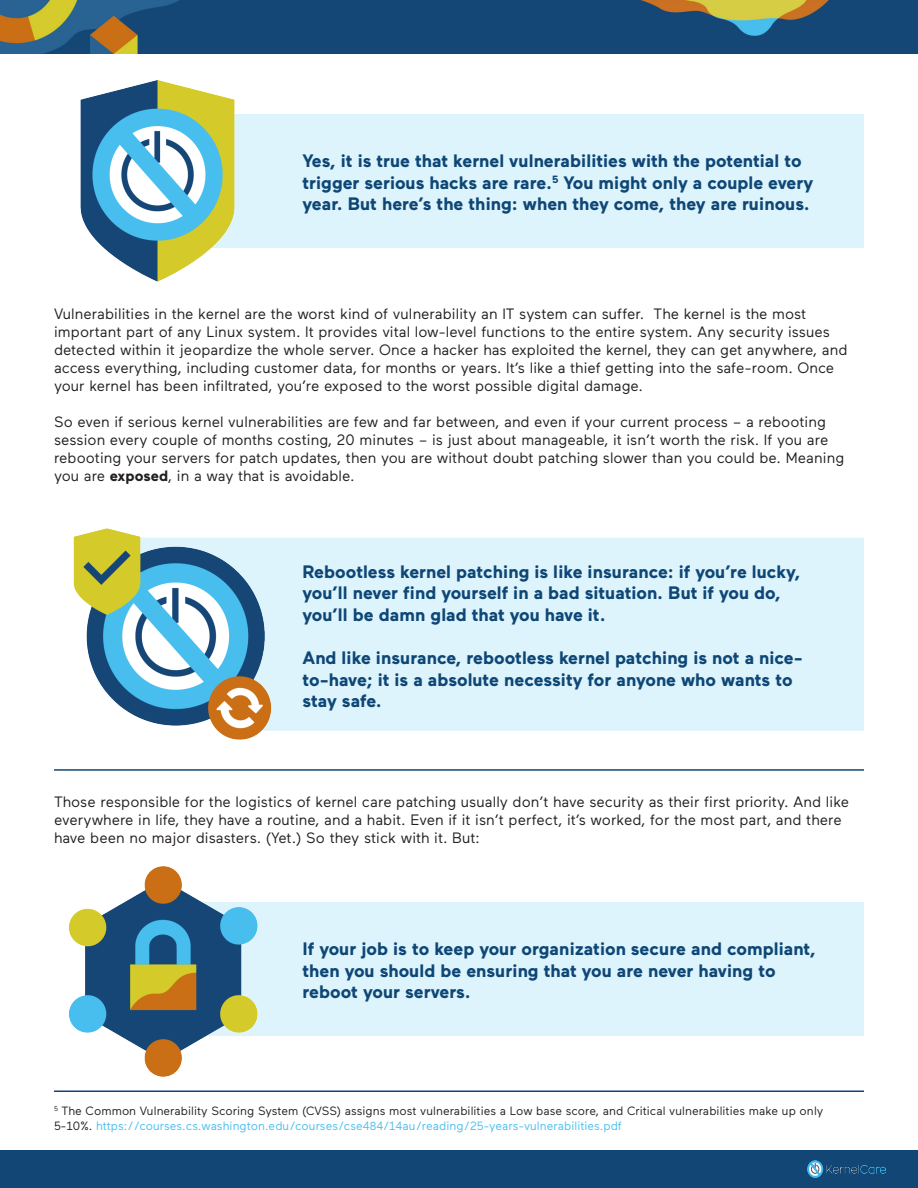
<style>
.page{position:relative;width:918px;height:1188px;background:#fff}
.page>*{position:absolute;margin:0;border:0;box-sizing:border-box;transform-origin:0 0}
.t1{font:700 18px/21.6px "Maax";color:#0e4776}
.t2{font:15px/18px "Maax";color:#231f20}
.t3{font:12px/14.4px "Maax";color:#231f20}
.s1{font-weight:700}
.s2{color:#4abfee}
</style>
<div class="page">
<div style="left:139px;top:114px;width:725px;height:134px;background:#def4fc"></div>
<div style="left:139px;top:902px;width:725px;height:134px;background:#def4fc"></div>
<div style="left:288px;top:538px;width:576px;height:193px;background:#def4fc"></div>
<hr style="left:54px;top:769px;width:810px;height:2px;background:#0e4776">
<hr style="left:54px;top:1090px;width:810px;height:2px;background:#0e4776">
<img style="left:0;top:0;width:918px;height:54px">
<div style="left:0;top:1150px;width:918px;height:38px;background:#114675"></div>
<img style="left:808px;top:1161px;width:78px;height:16px">
<img style="left:80px;top:80px;width:155px;height:202px">
<img style="left:69px;top:866px;width:189px;height:211px">
<img style="left:73px;top:528px;width:215px;height:212px">
<p class="t1" style="left:303px;top:150px;width:512px">Yes, it is true that kernel vulnerabilities with the potential to trigger serious hacks are rare.<sup>5</sup> You might only a couple every year. But here’s the thing: when they come, they are ruinous.</p>
<p class="t2" style="left:54px;top:305px;width:795px">Vulnerabilities in the kernel are the worst kind of vulnerability an IT system can suffer. The kernel is the most important part of any Linux system. It provides vital low-level functions to the entire system. Any security issues detected within it jeopardize the whole server. Once a hacker has exploited the kernel, they can get anywhere, and access everything, including customer data, for months or years. It’s like a thief getting into the safe-room. Once your kernel has been infiltrated, you’re exposed to the worst possible digital damage.</p>
<p class="t2" style="left:54px;top:413px;width:792px">So even if serious kernel vulnerabilities are few and far between, and even if your current process – a rebooting session every couple of months costing, 20 minutes – is just about manageable, it isn’t worth the risk. If you are rebooting your servers for patch updates, then you are without doubt patching slower than you could be. Meaning you are <span class="s1">exposed</span>, in a way that is avoidable.</p>
<p class="t1" style="left:303px;top:561px;width:499px">Rebootless kernel patching is like insurance: if you’re lucky, you’ll never find yourself in a bad situation. But if you do, you’ll be damn glad that you have it.</p>
<p class="t1" style="left:303px;top:647px;width:502px">And like insurance, rebootless kernel patching is not a nice&shy;to-have; it is a absolute necessity for anyone who wants to stay safe.</p>
<p class="t2" style="left:54px;top:793px;width:797px">Those responsible for the logistics of kernel care patching usually don’t have security as their first priority. And like everywhere in life, they have a routine, and a habit. Even if it isn’t perfect, it’s worked, for the most part, and there have been no major disasters. (Yet.) So they stick with it. But:</p>
<p class="t1" style="left:303px;top:938px;width:515px">If your job is to keep your organization secure and compliant, then you should be ensuring that you are never having to reboot your servers.</p>
<p class="t3" style="left:54px;top:1104px;width:771px"><sup>5</sup> The Common Vulnerability Scoring System (CVSS) assigns most vulnerabilities a Low base score, and Critical vulnerabilities make up only<br>5-10%. <span class="s2">https://courses.cs.washington.edu/courses/cse484/14au/reading/25-years-vulnerabilities.pdf</span></p>
</div>
